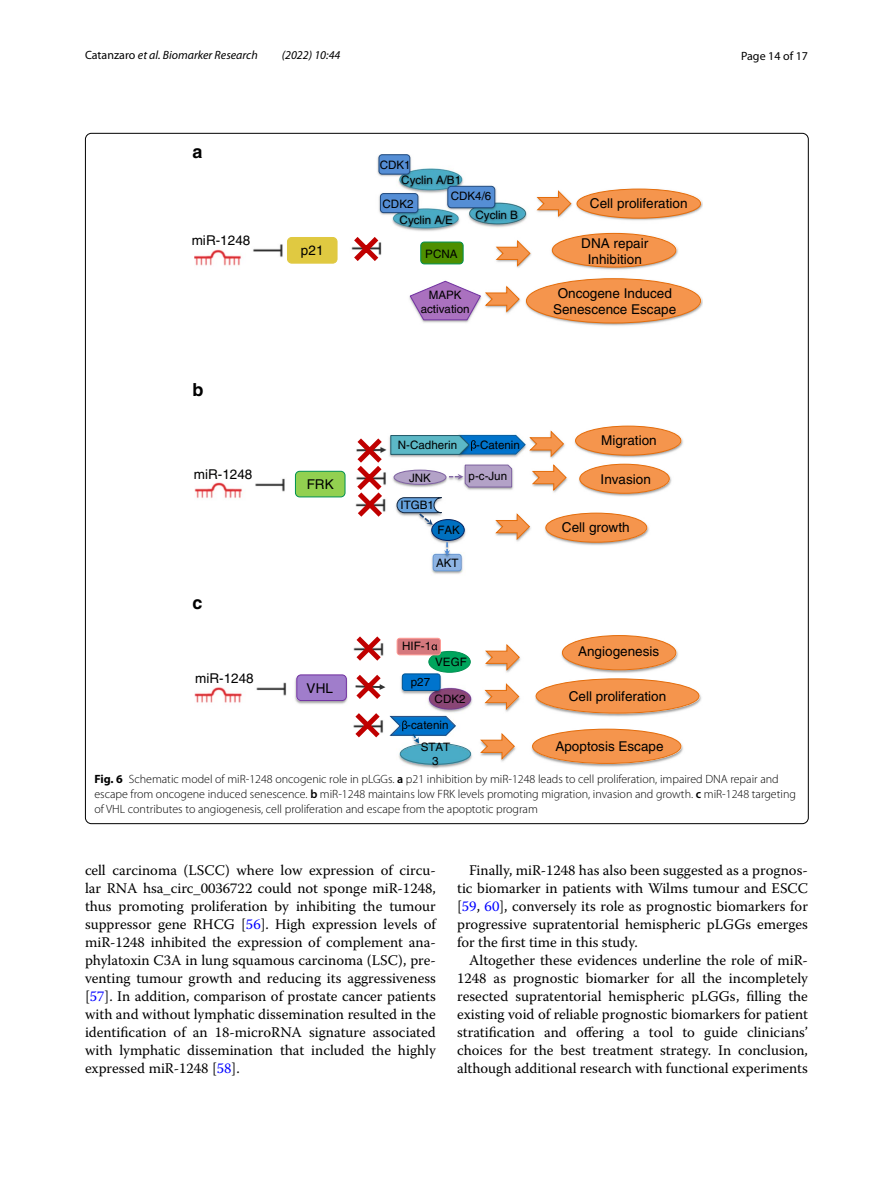
<style>
.page{position:relative;width:893px;height:1187px;background:#fff}
.page>*{position:absolute;margin:0;border:0;box-sizing:border-box;transform-origin:0 0}
.t1{font:700 18px "Helvetica";color:#000}
.t2{font:14.7px/18px "Warnock Pro";color:#000;text-align:justify}
.t3{font:13.5px/16.2px "Helvetica";color:#000;text-align:center}
.t4{font:300 12px/15px "Myriad Pro";color:#000}
.t5{font:italic 12px "Myriad Pro";color:#000}
.t6{font:12px "Myriad Pro";color:#000}
.t7{font:11.55px/14px "Helvetica";color:#000;text-align:center}
.s1{font-style:normal}
.s2{font-weight:700}
.s3{font-weight:600}
.s4{color:#00f}
</style>
<div class="page">
<img style="left:195px;top:155px;width:507px;height:613px">
<div style="left:402px;top:674px;width:38px;height:16px;background:#0074cd;border-radius:3px"></div>
<div style="left:402px;top:673px;width:38px;height:17px;border:1px solid #005493;border-radius:3px"></div>
<div style="left:429px;top:651px;width:41px;height:21px;background:#00a55d;border-radius:50%"></div>
<div style="left:428px;top:651px;width:43px;height:21px;border:1px solid #009051;border-radius:50%"></div>
<div style="left:397px;top:638px;width:43px;height:16px;background:#d5787d;border-radius:3px"></div>
<div style="left:397px;top:638px;width:44px;height:17px;border:1px solid #ff9993;border-radius:3px"></div>
<div style="left:394px;top:470px;width:52px;height:14px;background:#b3a2c7;border-radius:50%"></div>
<div style="left:394px;top:469px;width:52px;height:15px;border:1px solid #7d60a0;border-radius:50%"></div>
<svg style="left:449px;top:464px;width:63px;height:23px"></svg>
<div style="left:421px;top:242px;width:42px;height:22px;background:#4e8f00;border-radius:4px"></div>
<div style="left:420px;top:242px;width:43px;height:22px;border:1px solid #009051;border-radius:4px"></div>
<div style="left:562px;top:635px;width:114px;height:34px;background:#f5954d;border-radius:50%"></div>
<div style="left:562px;top:635px;width:114px;height:35px;border:1px solid #e46c0a;border-radius:50%"></div>
<div style="left:380px;top:193px;width:38px;height:19px;background:#558ed5;border-radius:3px"></div>
<div style="left:380px;top:193px;width:38px;height:20px;border:1px solid #1f497d;border-radius:3px"></div>
<div style="left:526px;top:279px;width:175px;height:44px;background:#f5954d;border-radius:50%"></div>
<div style="left:526px;top:278px;width:175px;height:45px;border:1px solid #e46c0a;border-radius:50%"></div>
<div style="left:576px;top:426px;width:105px;height:29px;background:#f5954d;border-radius:50%"></div>
<div style="left:575px;top:426px;width:106px;height:29px;border:1px solid #e46c0a;border-radius:50%"></div>
<div style="left:580px;top:464px;width:89px;height:29px;background:#f5954d;border-radius:50%"></div>
<div style="left:579px;top:464px;width:91px;height:29px;border:1px solid #e46c0a;border-radius:50%"></div>
<div style="left:546px;top:513px;width:101px;height:29px;background:#f5954d;border-radius:50%"></div>
<div style="left:545px;top:512px;width:102px;height:30px;border:1px solid #e46c0a;border-radius:50%"></div>
<div style="left:297px;top:675px;width:49px;height:25px;background:#a07dcb;border-radius:4px"></div>
<div style="left:296px;top:674px;width:51px;height:27px;border:1px solid #7030a0;border-radius:4px"></div>
<div style="left:287px;top:237px;width:50px;height:26px;background:#e0c941;border-radius:4px"></div>
<div style="left:287px;top:237px;width:50px;height:26px;border:1px solid #e0c941;border-radius:4px"></div>
<div style="left:295px;top:471px;width:50px;height:26px;background:#92d050;border-radius:4px"></div>
<div style="left:295px;top:471px;width:50px;height:26px;border:1px solid #009051;border-radius:4px"></div>
<svg style="left:355px;top:673px;width:30px;height:27px"></svg>
<div style="left:536px;top:678px;width:163px;height:35px;background:#f5954d;border-radius:50%"></div>
<div style="left:536px;top:678px;width:163px;height:35px;border:1px solid #e46c0a;border-radius:50%"></div>
<div style="left:379px;top:155px;width:31px;height:19px;background:#558ed5;border-radius:3px"></div>
<div style="left:379px;top:154px;width:31px;height:20px;border:1px solid #1f497d;border-radius:3px"></div>
<div style="left:448px;top:186px;width:47px;height:22px;background:#558ed5;border-radius:4px"></div>
<div style="left:447px;top:186px;width:48px;height:22px;border:1px solid #1f497d;border-radius:4px"></div>
<div style="left:432px;top:519px;width:32px;height:21px;background:#0070c0;border-radius:50%"></div>
<div style="left:431px;top:519px;width:34px;height:22px;border:1px solid #002060;border-radius:50%"></div>
<svg style="left:396px;top:497px;width:46px;height:28px"></svg>
<svg style="left:444px;top:542px;width:6px;height:14px"></svg>
<div style="left:400px;top:743px;width:71px;height:21px;border:1px solid #357b8e;border-radius:50%"></div>
<div style="left:533px;top:729px;width:148px;height:34px;background:#f5954d;border-radius:50%"></div>
<div style="left:532px;top:728px;width:149px;height:35px;border:1px solid #e46c0a;border-radius:50%"></div>
<svg style="left:353px;top:235px;width:27px;height:27px"></svg>
<svg style="left:409px;top:280px;width:111px;height:40px"></svg>
<svg style="left:536px;top:189px;width:36px;height:28px"></svg>
<div style="left:577px;top:189px;width:124px;height:29px;background:#f5954d;border-radius:50%"></div>
<div style="left:577px;top:189px;width:124px;height:29px;border:1px solid #e46c0a;border-radius:50%"></div>
<div style="left:552px;top:233px;width:124px;height:34px;background:#f5954d;border-radius:50%"></div>
<div style="left:552px;top:233px;width:124px;height:34px;border:1px solid #e46c0a;border-radius:50%"></div>
<svg style="left:495px;top:239px;width:36px;height:28px"></svg>
<svg style="left:529px;top:430px;width:38px;height:61px"></svg>
<svg style="left:495px;top:512px;width:35px;height:28px"></svg>
<svg style="left:356px;top:437px;width:27px;height:81px"></svg>
<svg style="left:484px;top:643px;width:36px;height:28px"></svg>
<svg style="left:484px;top:682px;width:36px;height:28px"></svg>
<svg style="left:480px;top:732px;width:35px;height:28px"></svg>
<svg style="left:354px;top:711px;width:27px;height:27px"></svg>
<svg style="left:355px;top:635px;width:27px;height:27px"></svg>
<svg style="left:432px;top:644px;width:5px;height:6px"></svg>
<svg style="left:390px;top:435px;width:86px;height:20px;background:#4ba2b8"></svg>
<svg style="left:389px;top:715px;width:67px;height:28px"></svg>
<p class="t5" style="left:85px;top:48px;width:174px"><span class="s1">Catanzaro</span> et al. Biomarker Research</p>
<p class="t5" style="left:282px;top:48px;width:60px">(2022) 10:44</p>
<p class="t6" style="left:741px;top:48px;width:68px">Page 14 of 17</p>
<p class="t1" style="left:192px;top:140px;width:12px">a</p>
<p class="t3" style="left:192px;top:232px;width:60px">miR-1248</p>
<p class="t1" style="left:192px;top:379px;width:12px">b</p>
<p class="t3" style="left:194px;top:466px;width:60px">miR-1248</p>
<p class="t1" style="left:192px;top:591px;width:12px">c</p>
<p class="t3" style="left:195px;top:669px;width:60px">miR-1248</p>
<p class="t3" style="left:301px;top:242px;width:24px">p21</p>
<p class="t7" style="left:380px;top:157px;width:32px">CDK1</p>
<p class="t7" style="left:401px;top:173px;width:61px">Cyclin A/B1</p>
<p class="t7" style="left:383px;top:196px;width:32px">CDK2</p>
<p class="t7" style="left:451px;top:189px;width:42px">CDK4/6</p>
<p class="t7" style="left:400px;top:213px;width:55px">Cyclin A/E</p>
<p class="t7" style="left:475px;top:208px;width:44px">Cyclin B</p>
<p class="t7" style="left:425px;top:246px;width:34px">PCNA</p>
<p class="t7" style="left:421px;top:288px;width:50px">MAPK activation</p>
<p class="t3" style="left:590px;top:195px;width:99px">Cell proliferation</p>
<p class="t3" style="left:581px;top:235px;width:68px">DNA repair<br>Inhibition</p>
<p class="t3" style="left:553px;top:285px;width:125px">Oncogene Induced<br>Senescence Escape</p>
<p class="t3" style="left:307px;top:476px;width:28px">FRK</p>
<p class="t3" style="left:307px;top:679px;width:28px">VHL</p>
<p class="t7" style="left:398px;top:438px;width:61px">N-Cadherin</p>
<p class="t7" style="left:476px;top:437px;width:45px">-Catenin</p>
<p class="t3" style="left:601px;top:432px;width:57px">Migration</p>
<p class="t3" style="left:601px;top:471px;width:52px">Invasion</p>
<p class="t3" style="left:562px;top:519px;width:69px">Cell growth</p>
<p class="t7" style="left:409px;top:470px;width:23px">JNK</p>
<p class="t7" style="left:469px;top:469px;width:40px">p-c-Jun</p>
<p class="t7" style="left:401px;top:498px;width:35px">ITGB1</p>
<p class="t7" style="left:437px;top:523px;width:24px">FAK</p>
<p class="t7" style="left:436px;top:556px;width:24px">AKT</p>
<p class="t7" style="left:402px;top:639px;width:31px">HIF-1</p>
<p class="t7" style="left:435px;top:655px;width:33px">VEGF</p>
<p class="t7" style="left:411px;top:674px;width:21px">p27</p>
<p class="t7" style="left:435px;top:691px;width:32px">CDK2</p>
<p class="t7" style="left:407px;top:717px;width:43px">-catenin</p>
<p class="t7" style="left:421px;top:740px;width:31px">STAT<br>3</p>
<p class="t3" style="left:578px;top:643px;width:83px">Angiogenesis</p>
<p class="t3" style="left:569px;top:688px;width:99px">Cell proliferation</p>
<p class="t3" style="left:555px;top:738px;width:110px">Apoptosis Escape</p>
<p class="t4" style="left:94px;top:771px;width:703px"><span class="s2">Fig. 6</span> Schematic model of miR-1248 oncogenic role in pLGGs. <span class="s3">a</span> p21 inhibition by miR-1248 leads to cell proliferation, impaired DNA repair and escape from oncogene induced senescence. <span class="s3">b</span> miR-1248 maintains low FRK levels promoting migration, invasion and growth. <span class="s3">c</span> miR-1248 targeting of VHL contributes to angiogenesis, cell proliferation and escape from the apoptotic program</p>
<p class="t2" style="left:85px;top:860px;width:352px">cell carcinoma (LSCC) where low expression of circu&shy;lar RNA hsa_circ_0036722 could not sponge miR-1248, thus promoting proliferation by inhibiting the tumour suppressor gene RHCG [<span class="s4">56</span>]. High expression levels of miR-1248 inhibited the expression of complement ana&shy;phylatoxin C3A in lung squamous carcinoma (LSC), pre&shy;venting tumour growth and reducing its aggressiveness [<span class="s4">57</span>]. In addition, comparison of prostate cancer patients with and without lymphatic dissemination resulted in the identification of an 18-microRNA signature associated with lymphatic dissemination that included the highly expressed miR-1248 [<span class="s4">58</span>].</p>
<p class="t2" style="left:457px;top:860px;width:352px;text-indent:12px">Finally, miR-1248 has also been suggested as a prognos&shy;tic biomarker in patients with Wilms tumour and ESCC [<span class="s4">59</span>, <span class="s4">60</span>], conversely its role as prognostic biomarkers for progressive supratentorial hemispheric pLGGs emerges for the first time in this study.</p>
<p class="t2" style="left:457px;top:950px;width:352px;text-indent:12px">Altogether these evidences underline the role of miR-1248 as prognostic biomarker for all the incompletely resected supratentorial hemispheric pLGGs, filling the existing void of reliable prognostic biomarkers for patient stratification and offering a tool to guide clinicians’ choices for the best treatment strategy. In conclusion, although additional research with functional experiments</p>
</div>
